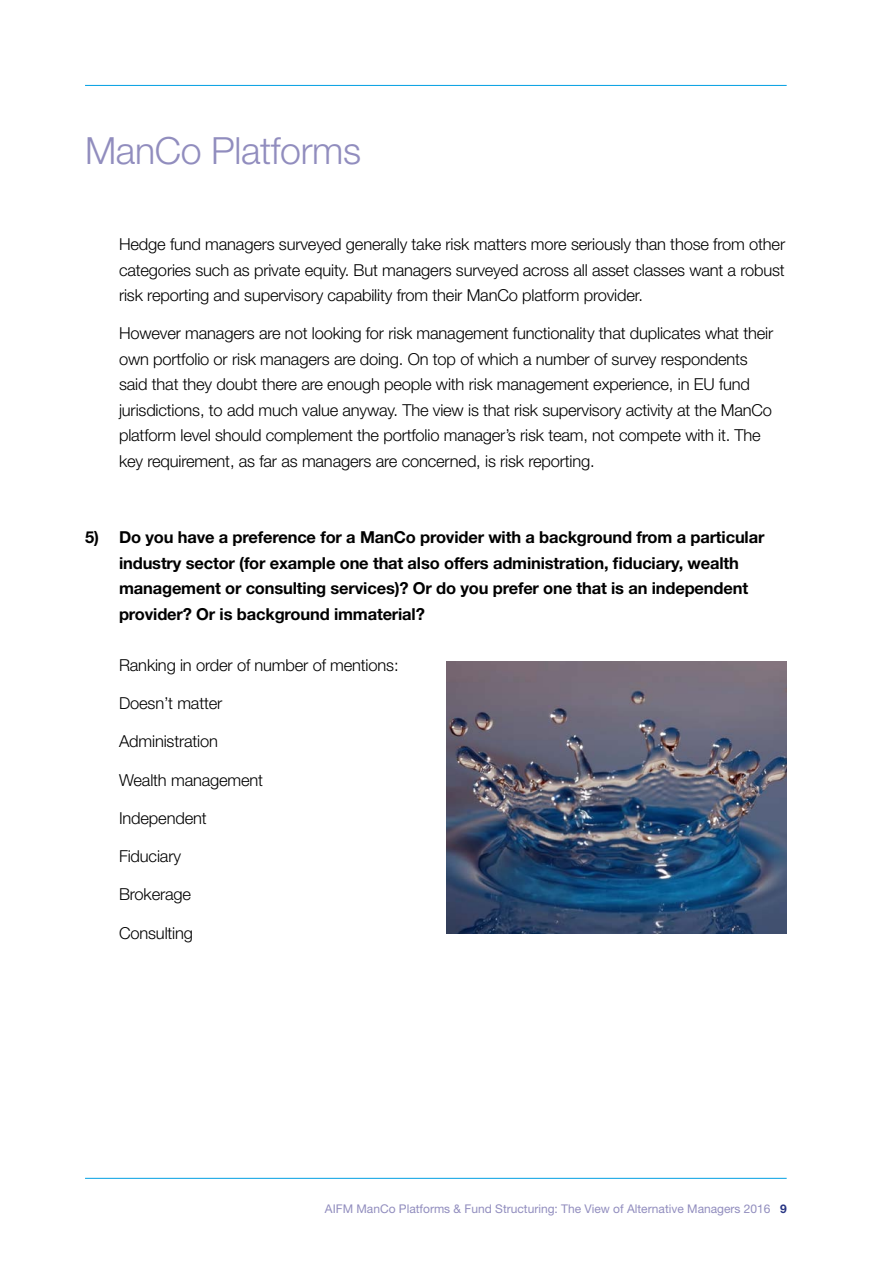
<style>
.page{position:relative;width:893px;height:1263px;background:#fff}
.page>*{position:absolute;margin:0;border:0;box-sizing:border-box;transform-origin:0 0}
.t1{font:300 37.5px "Helvetica Neue";letter-spacing:-.01em;color:#918dbe}
.t2{font:300 16.5px/25.5px "Helvetica Neue";letter-spacing:-.01em;color:#000;text-align:justify}
.t3{font:700 16.5px/25.5px "Helvetica Neue";letter-spacing:-.01em;color:#000}
.t4{font:12px "Helvetica Neue";color:#918dbe}
.s1{font-weight:700;color:#283583}
</style>
<div class="page">
<hr style="left:85px;top:85px;width:702px;height:1px;background:#009fe3">
<hr style="left:85px;top:1178px;width:702px;height:1px;background:#009fe3">
<img style="left:446px;top:661px;width:341px;height:272px">
<h1 class="t1" style="left:85px;top:127px;width:278px">ManCo Platforms</h1>
<p class="t2" style="left:119px;top:231px;width:668px">Hedge fund managers surveyed generally take risk matters more seriously than those from other categories such as private equity. But managers surveyed across all asset classes want a robust risk reporting and supervisory capability from their ManCo platform provider.</p>
<p class="t2" style="left:119px;top:320px;width:656px;text-align:left">However managers are not looking for risk management functionality that duplicates what their own portfolio or risk managers are doing. On top of which a number of survey respondents said that they doubt there are enough people with risk management experience, in EU fund jurisdictions, to add much value anyway. The view is that risk supervisory activity at the ManCo platform level should complement the portfolio manager’s risk team, not compete with it. The key requirement, as far as managers are concerned, is risk reporting.</p>
<p class="t3" style="left:119px;top:524px;width:647px;text-indent:-34px">5) Do you have a preference for a ManCo provider with a background from a particular industry sector (for example one that also offers administration, fiduciary, wealth management or consulting services)? Or do you prefer one that is an independent provider? Or is background immaterial?</p>
<p class="t2" style="left:119px;top:652px;width:281px">Ranking in order of number of mentions:</p>
<p class="t2" style="left:119px;top:690px;width:105px">Doesn’t matter</p>
<p class="t2" style="left:119px;top:728px;width:100px">Administration</p>
<p class="t2" style="left:119px;top:767px;width:146px">Wealth management</p>
<p class="t2" style="left:119px;top:805px;width:89px">Independent</p>
<p class="t2" style="left:119px;top:843px;width:63px">Fiduciary</p>
<p class="t2" style="left:119px;top:881px;width:74px">Brokerage</p>
<p class="t2" style="left:119px;top:920px;width:75px">Consulting</p>
<p class="t4" style="left:325px;top:1201px;width:463px">AIFM ManCo Platforms &amp; Fund Structuring: The View of Alternative Managers 2016 <span class="s1">9</span></p>
</div>
